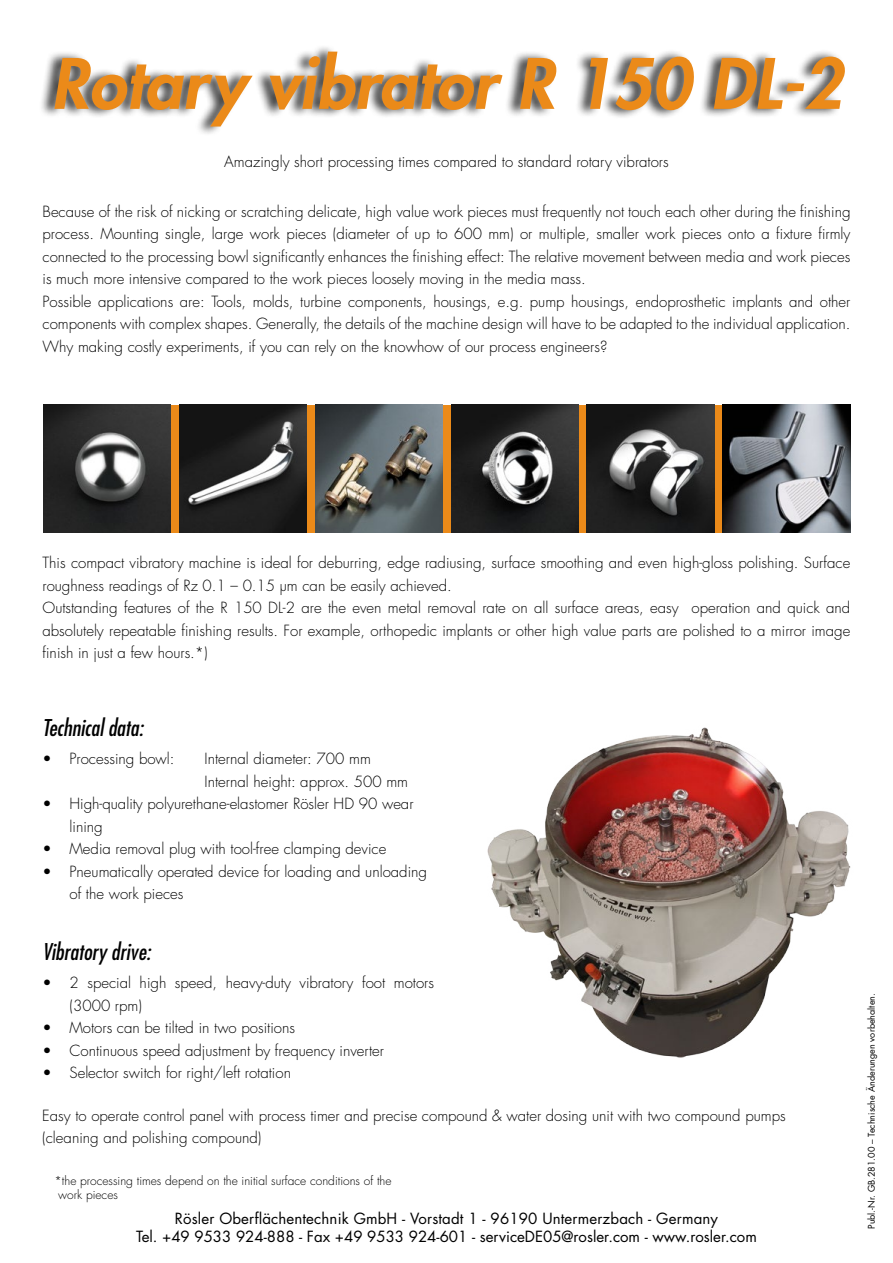
<style>
.page{position:relative;width:893px;height:1263px;background:#fff}
.page>*{position:absolute;margin:0;border:0;box-sizing:border-box;transform-origin:0 0}
.t1{font:italic 800 67.5px "Futura Std";color:#eb8a19}
.t2{font:italic condensed 22.5px "Futura Std";color:#000}
.t3{font:300 15px/22.5px "Futura Std";color:#000}
.t4{font:15px/18px "Futura Std";letter-spacing:.01em;color:#000;text-align:center}
.t5{font:300 12px/14.4px "Futura Std";color:#000}
.t6{font:9px "Futura Std";color:#000}
</style>
<div class="page">
<div style="left:43px;top:405px;width:807px;height:127px;background:#eb8a19"></div>
<div style="left:38px;top:44px;width:807px;height:92px;background:#000;opacity:.75"></div>
<img style="left:487px;top:727px;width:364px;height:331px">
<img style="left:179px;top:405px;width:128px;height:127px">
<img style="left:43px;top:405px;width:128px;height:127px">
<img style="left:587px;top:405px;width:127px;height:127px">
<img style="left:451px;top:405px;width:128px;height:127px">
<img style="left:723px;top:405px;width:127px;height:127px">
<img style="left:315px;top:405px;width:128px;height:127px">
<h1 class="t1" style="left:51px;top:41px;width:793px">Rotary vibrator R 150 DL-2</h1>
<p class="t3" style="left:224px;top:151px;width:446px">Amazingly short processing times compared to standard rotary vibrators</p>
<p class="t3" style="left:43px;top:201px;width:809px">Because of the risk of nicking or scratching delicate, high value work pieces must frequently not touch each other during the finishing process. Mounting single, large work pieces (diameter of up to 600 mm) or multiple, smaller work pieces onto a fixture firmly connected to the processing bowl significantly enhances the finishing effect: The relative movement between media and work pieces is much more intensive compared to the work pieces loosely moving in the media mass.<br>Possible applications are: Tools, molds, turbine components, housings, e.g. pump housings, endoprosthetic implants and other components with complex shapes. Generally, the details of the machine design will have to be adapted to the individual application.<br>Why making costly experiments, if you can rely on the knowhow of our process engineers?</p>
<p class="t3" style="left:43px;top:552px;width:809px">This compact vibratory machine is ideal for deburring, edge radiusing, surface smoothing and even high-gloss polishing. Surface roughness readings of Rz 0.1 – 0.15 µm can be easily achieved.<br>Outstanding features of the R 150 DL-2 are the even metal removal rate on all surface areas, easy operation and quick and absolutely repeatable finishing results. For example, orthopedic implants or other high value parts are polished to a mirror image finish in just a few hours.*)</p>
<h2 class="t2" style="left:43px;top:714px;width:102px">Technical data:</h2>
<p class="t3" style="left:43px;top:748px;width:134px">• Processing bowl:</p>
<p class="t3" style="left:205px;top:748px;width:205px">Internal diameter: 700 mm<br>Internal height: approx. 500 mm</p>
<p class="t3" style="left:70px;top:793px;width:346px;text-indent:-27px">• High-quality polyurethane-elastomer Rösler HD 90 wear lining</p>
<p class="t3" style="left:43px;top:838px;width:345px">• Media removal plug with tool-free clamping device</p>
<p class="t3" style="left:70px;top:861px;width:359px;text-indent:-27px">• Pneumatically operated device for loading and unloading of the work pieces</p>
<h2 class="t2" style="left:43px;top:938px;width:110px">Vibratory drive:</h2>
<p class="t3" style="left:70px;top:972px;width:366px;text-indent:-27px">• 2 special high speed, heavy-duty vibratory foot motors (3000 rpm)</p>
<p class="t3" style="left:43px;top:1017px;width:254px">• Motors can be tilted in two positions</p>
<p class="t3" style="left:43px;top:1040px;width:343px">• Continuous speed adjustment by frequency inverter</p>
<p class="t3" style="left:43px;top:1062px;width:250px">• Selector switch for right/left rotation</p>
<p class="t3" style="left:42px;top:1104px;width:745px">Easy to operate control panel with process timer and precise compound &amp; water dosing unit with two compound pumps (cleaning and polishing compound)</p>
<p class="t5" style="left:58px;top:1173px;width:335px;text-indent:-4px">*the processing times depend on the initial surface conditions of the work pieces</p>
<p class="t4" style="left:136px;top:1210px;width:622px">Rösler Oberflächentechnik GmbH - Vorstadt 1 - 96190 Untermerzbach - Germany<br>Tel. +49 9533 924-888 - Fax +49 9533 924-601 - serviceDE05@rosler.com - www.rosler.com</p>
<p class="t6" style="left:866px;top:1229px;width:237px;rotate:-90deg">Publ.-Nr. GB.281.00 – Technische Änderungen vorbehalten.</p>
</div>
